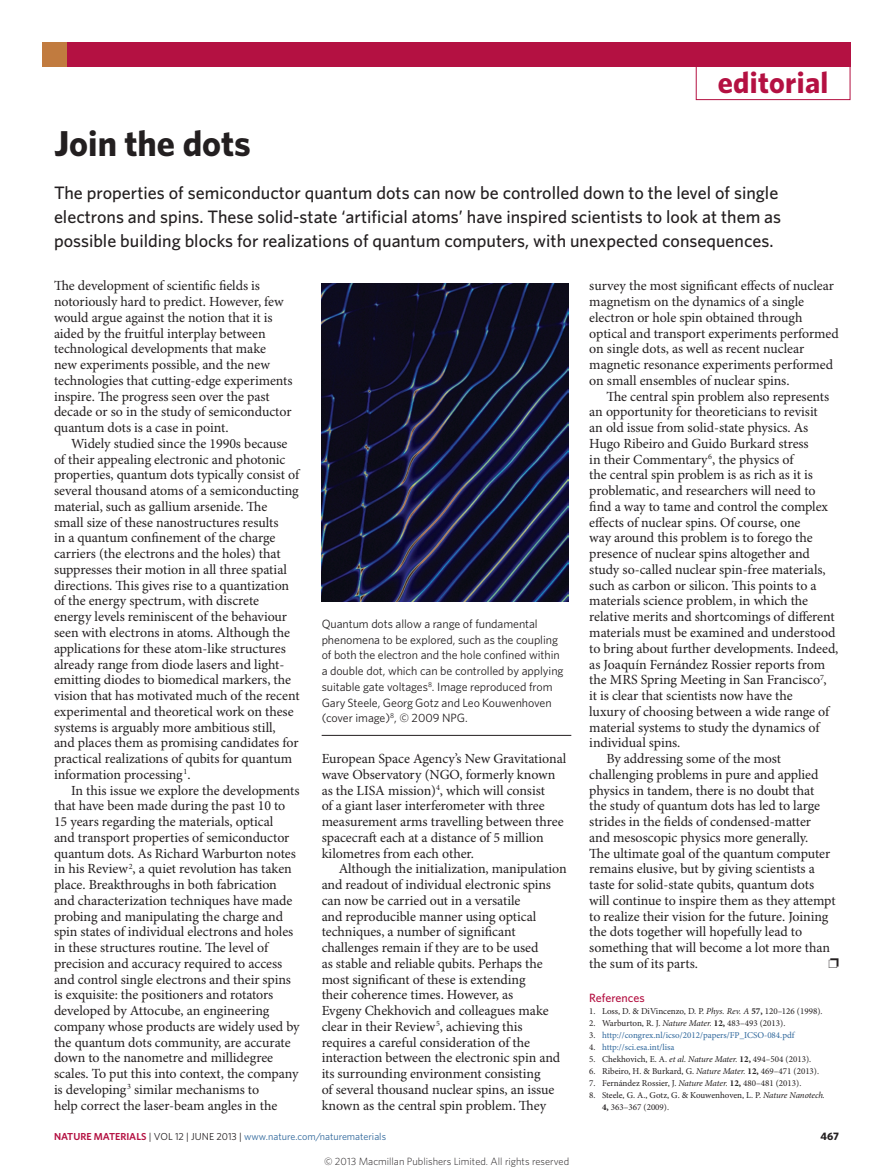
<style>
.page{position:relative;width:893px;height:1174px;background:#fff}
.page>*{position:absolute;margin:0;border:0;box-sizing:border-box;transform-origin:0 0}
.Title{font:700 36px "Whitney";color:#231f20}
.t1{font:700 30px "Whitney";letter-spacing:.01em;color:#b41142}
.Standfirst{font:500 18px/24px "Whitney";color:#231f20}
.Body_text{font:13.95px/15.8px "Minion Pro";letter-spacing:-.005em;color:#231f20}
.Body_first{font:13.95px/15.8px "Minion Pro";letter-spacing:-.005em;color:#231f20}
.Figure_caption{font:12px/15.8px "Whitney";letter-spacing:-.005em;color:#231f20}
.Ref_head{font:500 12px "Whitney";color:#b41142}
.t2{font:700 10.8px "Whitney";color:#231f20}
.t3{font:300 10.5px "Whitney";color:#231f20}
.t4{font:10.2px "Whitney";color:#2f679b}
.References{font:9px/12px "Minion Pro";color:#231f20}
.References-2{font:9px "Minion Pro";color:#2f679b}
.s1{font-style:italic}
.s2{font-weight:700}
.s3{color:#231f20}
.s4{font-weight:600;color:#b41142}
</style>
<div class="page">
<div style="left:696px;top:66px;width:154px;height:34px;border:1px solid #b41142"></div>
<div style="left:43px;top:43px;width:807px;height:24px;background:#b41142"></div>
<div style="left:43px;top:43px;width:24px;height:24px;background:#c17b3f"></div>
<img style="left:322px;top:284px;width:246px;height:317px">
<hr style="left:322px;top:735px;width:249px;height:1px;background:#231f20">
<p class="Title" style="left:54px;top:120px;width:198px">Join the dots</p>
<p class="t1" style="left:718px;top:62px;width:112px">editorial</p>
<p class="Standfirst" style="left:54px;top:181px;width:729px">The properties of semiconductor quantum dots can now be controlled down to the level of single electrons and spins. These solid-state ‘artificial atoms’ have inspired scientists to look at them as possible building blocks for realizations of quantum computers, with unexpected consequences.</p>
<p class="Body_first" style="left:54px;top:278px;width:240px">The development of scientific fields is notoriously hard to predict. However, few would argue against the notion that it is aided by the fruitful interplay between technological developments that make new experiments possible, and the new technologies that cutting-edge experiments inspire. The progress seen over the past decade or so in the study of semiconductor quantum dots is a case in point.</p>
<p class="Body_text" style="left:54px;top:436px;width:247px;text-indent:17px">Widely studied since the 1990s because of their appealing electronic and photonic properties, quantum dots typically consist of several thousand atoms of a semiconducting material, such as gallium arsenide. The small size of these nanostructures results<br>in a quantum confinement of the charge carriers (the electrons and the holes) that suppresses their motion in all three spatial directions. This gives rise to a quantization of the energy spectrum, with discrete energy levels reminiscent of the behaviour seen with electrons in atoms. Although the applications for these atom-like structures already range from diode lasers and light&shy;emitting diodes to biomedical markers, the vision that has motivated much of the recent experimental and theoretical work on these systems is arguably more ambitious still, and places them as promising candidates for practical realizations of qubits for quantum information processing<sup>1</sup>.</p>
<p class="Body_text" style="left:54px;top:782px;width:247px;text-indent:17px">In this issue we explore the developments that have been made during the past 10 to 15 years regarding the materials, optical<br>and transport properties of semiconductor quantum dots. As Richard Warburton notes in his Review<sup>2</sup>, a quiet revolution has taken place. Breakthroughs in both fabrication and characterization techniques have made probing and manipulating the charge and spin states of individual electrons and holes in these structures routine. The level of precision and accuracy required to access and control single electrons and their spins is exquisite: the positioners and rotators developed by Attocube, an engineering company whose products are widely used by the quantum dots community, are accurate down to the nanometre and millidegree scales. To put this into context, the company is developing<sup>3</sup> similar mechanisms to<br>help correct the laser-beam angles in the</p>
<p class="Figure_caption" style="left:322px;top:615px;width:243px">Quantum dots allow a range of fundamental phenomena to be explored, such as the coupling of both the electron and the hole confined within a double dot, which can be controlled by applying suitable gate voltages<sup>8</sup>. Image reproduced from Gary Steele, Georg Gotz and Leo Kouwenhoven (cover image)<sup>8</sup>, © 2009 NPG.</p>
<p class="Body_text" style="left:322px;top:751px;width:246px">European Space Agency’s New Gravitational wave Observatory (NGO, formerly known as the LISA mission)<sup>4</sup>, which will consist<br>of a giant laser interferometer with three measurement arms travelling between three spacecraft each at a distance of 5 million kilometres from each other.</p>
<p class="Body_text" style="left:322px;top:861px;width:246px;text-indent:17px">Although the initialization, manipulation and readout of individual electronic spins can now be carried out in a versatile<br>and reproducible manner using optical techniques, a number of significant challenges remain if they are to be used<br>as stable and reliable qubits. Perhaps the most significant of these is extending<br>their coherence times. However, as<br>Evgeny Chekhovich and colleagues make clear in their Review<sup>5</sup>, achieving this requires a careful consideration of the interaction between the electronic spin and its surrounding environment consisting<br>of several thousand nuclear spins, an issue known as the central spin problem. They</p>
<p class="Body_text" style="left:589px;top:278px;width:251px">survey the most significant effects of nuclear magnetism on the dynamics of a single electron or hole spin obtained through optical and transport experiments performed on single dots, as well as recent nuclear magnetic resonance experiments performed on small ensembles of nuclear spins.</p>
<p class="Body_text" style="left:589px;top:389px;width:251px;text-indent:17px">The central spin problem also represents an opportunity for theoreticians to revisit<br>an old issue from solid-state physics. As Hugo Ribeiro and Guido Burkard stress<br>in their Commentary<sup>6</sup>, the physics of<br>the central spin problem is as rich as it is problematic, and researchers will need to find a way to tame and control the complex effects of nuclear spins. Of course, one<br>way around this problem is to forego the presence of nuclear spins altogether and study so-called nuclear spin-free materials, such as carbon or silicon. This points to a materials science problem, in which the relative merits and shortcomings of different materials must be examined and understood to bring about further developments. Indeed, as Joaquín Fernández Rossier reports from the MRS Spring Meeting in San Francisco<sup>7</sup>,<br>it is clear that scientists now have the<br>luxury of choosing between a wide range of material systems to study the dynamics of individual spins.</p>
<p class="Body_text" style="left:589px;top:751px;width:248px;text-indent:17px">By addressing some of the most challenging problems in pure and applied physics in tandem, there is no doubt that<br>the study of quantum dots has led to large strides in the fields of condensed-matter<br>and mesoscopic physics more generally.<br>The ultimate goal of the quantum computer remains elusive, but by giving scientists a taste for solid-state qubits, quantum dots will continue to inspire them as they attempt to realize their vision for the future. Joining the dots together will hopefully lead to something that will become a lot more than the sum of its parts.</p>
<p class="Ref_head" style="left:589px;top:989px;width:57px">References</p>
<p class="References" style="left:589px;top:1005px;width:235px">1. Loss, D. &amp; DiVincenzo, D. P. <span class="s1">Phys. Rev. A</span> <span class="s2">57,</span> 120–126 (1998).</p>
<p class="References" style="left:589px;top:1017px;width:198px">2. Warburton, R. J. <span class="s1">Nature Mater.</span> <span class="s2">12,</span> 483–493 (2013).</p>
<p class="References-2" style="left:589px;top:1029px;width:207px"><span class="s3">3.</span> http://congrex.nl/icso/2012/papers/FP_ICSO-084.pdf</p>
<p class="References-2" style="left:589px;top:1041px;width:87px"><span class="s3">4.</span> http://sci.esa.int/lisa</p>
<p class="References" style="left:589px;top:1053px;width:223px">5. Chekhovich, E. A. <span class="s1">et al. Nature Mater.</span> <span class="s2">12,</span> 494–504 (2013).</p>
<p class="References" style="left:589px;top:1065px;width:231px">6. Ribeiro, H. &amp; Burkard, G. <span class="s1">Nature Mater.</span> <span class="s2">12,</span> 469–471 (2013).</p>
<p class="References" style="left:589px;top:1077px;width:214px">7. Fernández Rossier, J. <span class="s1">Nature Mater.</span> <span class="s2">12,</span> 480–481 (2013).</p>
<p class="References" style="left:602px;top:1089px;width:224px;text-indent:-13px">8. Steele, G. A., Gotz, G. &amp; Kouwenhoven, L. P. <span class="s1">Nature Nanotech.<br></span><span class="s2">4,</span> 363–367 (2009).</p>
<p class="t4" style="left:54px;top:1129px;width:334px"><span class="s4">NATURE MATERIALS</span> <span class="s3">| VOL 12 | JUNE 2013 |</span> www.nature.com/naturematerials</p>
<p class="t2" style="left:821px;top:1129px;width:20px">467</p>
<p class="t3" style="left:324px;top:1154px;width:247px">© 2013 Macmillan Publishers Limited. All rights reserved</p>
</div>
